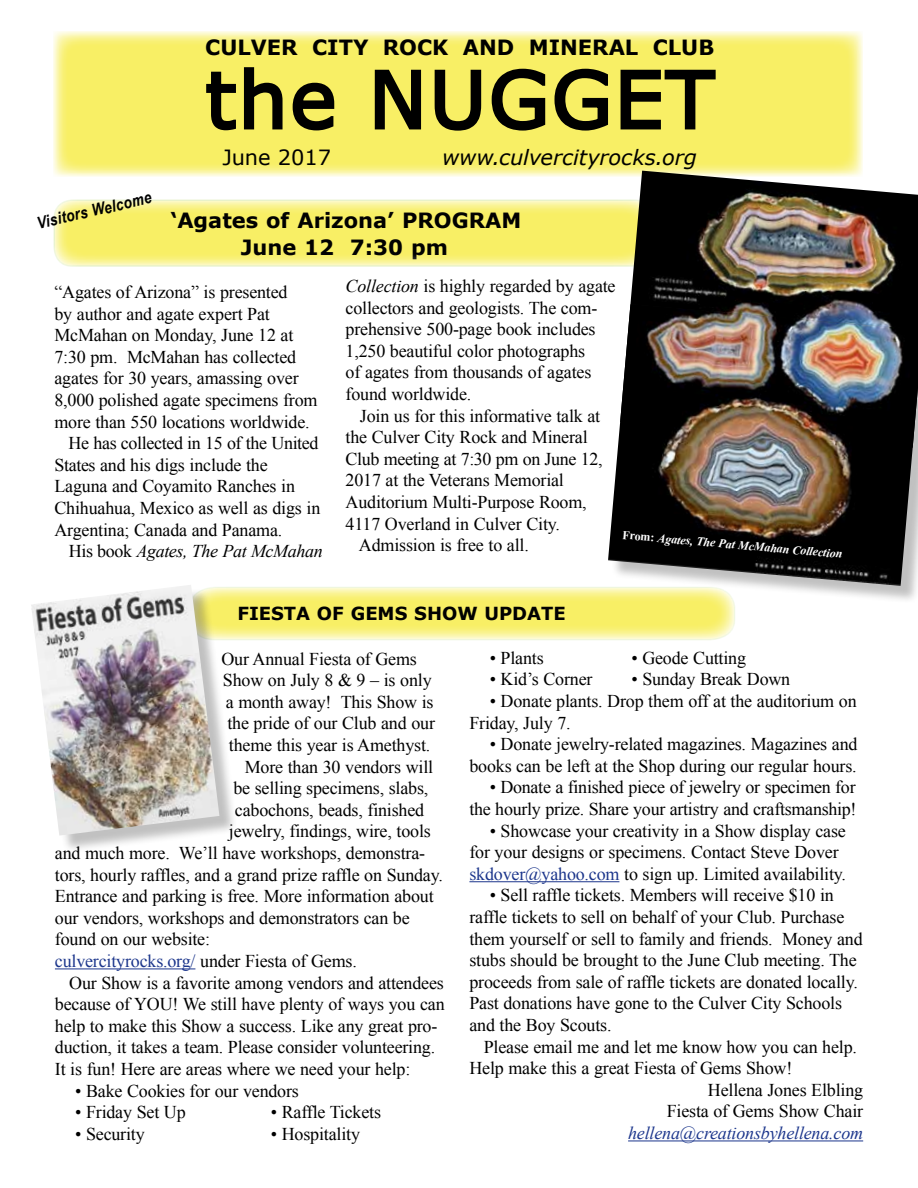
<style>
.page{position:relative;width:918px;height:1188px;background:#fff}
.page>*{position:absolute;margin:0;border:0;box-sizing:border-box;transform-origin:0 0}
.t1{font:78px "Verdana";letter-spacing:.03em;color:#000}
.t2{font:700 21px/27px "Verdana";color:#000;text-align:center}
.t3{font:italic 21px "Verdana";letter-spacing:.005em;color:#000}
.t4{font:21px "Verdana";letter-spacing:-.005em;color:#000}
.t5{font:18px/21.6px "Times New Roman";letter-spacing:-.01em;color:#000}
.t6{font:18px "Times New Roman";letter-spacing:-.01em;color:#1c368c}
.t7{font:italic 18px "Times New Roman";letter-spacing:-.01em;color:#1c368c}
.t8{font:italic 18px "Times New Roman";letter-spacing:-.02em;color:#000}
.t9{font:700 18px "Verdana";color:#000}
.t10{font:italic 700 16.5px "Arial Narrow";color:#000}
.t11{font:italic 700 12.15px "Times New Roman";color:#fff}
.s1{font-style:normal}
.s2{font-style:italic}
.s3{color:#1c368c}
.s4{color:#000}
</style>
<div class="page">
<div style="left:52px;top:30px;width:813px;height:147px;background:#fff;opacity:.75"></div>
<svg style="left:205px;top:66px;width:79px;height:66px"></svg>
<svg style="left:291px;top:81px;width:45px;height:51px"></svg>
<svg style="left:373px;top:65px;width:50px;height:66px"></svg>
<svg style="left:433px;top:68px;width:50px;height:65px"></svg>
<svg style="left:490px;top:67px;width:57px;height:65px"></svg>
<svg style="left:553px;top:67px;width:57px;height:65px"></svg>
<svg style="left:619px;top:68px;width:98px;height:63px"></svg>
<svg style="left:54px;top:200px;width:599px;height:66px;fill:#f8ef65"></svg>
<div style="left:53px;top:199px;width:600px;height:68px;border:2px solid #a9d043;border-radius:18px"></div>
<img style="left:620px;top:171px;width:298px;height:133px">
<div style="left:611px;top:307px;width:307px;height:297px;background:#000;opacity:.25"></div>
<img style="left:608px;top:304px;width:310px;height:282px">
<svg style="left:219px;top:586px;width:517px;height:54px"></svg>
<hr style="left:469px;top:881px;width:150px;height:1px;background:#1c368c">
<hr style="left:628px;top:1141px;width:235px;height:1px;background:#1c368c">
<hr style="left:55px;top:968px;width:140px;height:1px;background:#1c368c">
<div style="left:34px;top:588px;width:204px;height:266px;background:#000;opacity:.25"></div>
<img style="left:31px;top:585px;width:188px;height:251px">
<p class="t10" style="left:35px;top:214px;width:119px;rotate:-13deg">Visitors Welcome</p>
<p class="t2" style="left:205px;top:34px;width:511px">CULVER CITY ROCK AND MINERAL CLUB</p>
<h1 class="t1" style="left:205px;top:50px;width:510px">the NUGGET</h1>
<p class="t4" style="left:223px;top:144px;width:110px">June 2017</p>
<p class="t3" style="left:442px;top:144px;width:256px">www.culvercityrocks.org</p>
<p class="t2" style="left:170px;top:206px;width:353px">‘Agates of Arizona’ PROGRAM<br>June 12 7:30 pm</p>
<p class="t5" style="left:54px;top:281px;width:235px">“Agates of Arizona” is presented</p>
<p class="t5" style="left:54px;top:302px;width:217px">by author and agate expert Pat</p>
<p class="t5" style="left:54px;top:324px;width:241px">McMahan on Monday, June 12 at</p>
<p class="t5" style="left:54px;top:346px;width:243px">7:30 pm. McMahan has collected</p>
<p class="t5" style="left:54px;top:367px;width:246px">agates for 30 years, amassing over</p>
<p class="t5" style="left:54px;top:389px;width:265px">8,000 polished agate specimens from</p>
<p class="t5" style="left:54px;top:410px;width:257px">more than 550 locations worldwide.</p>
<p class="t5" style="left:69px;top:432px;width:252px">He has collected in 15 of the United</p>
<p class="t5" style="left:54px;top:454px;width:215px">States and his digs include the</p>
<p class="t5" style="left:54px;top:475px;width:242px">Laguna and Coyamito Ranches in</p>
<p class="t5" style="left:54px;top:497px;width:267px">Chihuahua, Mexico as well as digs in</p>
<p class="t5" style="left:54px;top:518px;width:229px">Argentina; Canada and Panama.</p>
<p class="t8" style="left:69px;top:539px;width:256px"><span class="s1">His book</span> Agates, The Pat McMahan</p>
<p class="t5" style="left:346px;top:275px;width:272px"><span class="s2">Collection</span> is highly regarded by agate collectors and geologists. The com&shy;prehensive 500-page book includes 1,250 beautiful color photographs<br>of agates from thousands of agates found worldwide.</p>
<p class="t5" style="left:360px;top:404px;width:242px">Join us for this informative talk at</p>
<p class="t5" style="left:346px;top:426px;width:244px">the Culver City Rock and Mineral</p>
<p class="t5" style="left:346px;top:448px;width:258px">Club meeting at 7:30 pm on June 12,</p>
<p class="t5" style="left:346px;top:469px;width:220px">2017 at the Veterans Memorial</p>
<p class="t5" style="left:346px;top:491px;width:243px">Auditorium Multi-Purpose Room,</p>
<p class="t5" style="left:346px;top:512px;width:216px">4117 Overland in Culver City.</p>
<p class="t5" style="left:359px;top:534px;width:171px">Admission is free to all.</p>
<p class="t11" style="left:623px;top:526px;width:222px;rotate:5deg"><span class="s1">From:</span> Agates, The Pat McMahan Collection</p>
<p class="t9" style="left:237px;top:602px;width:330px">FIESTA OF GEMS SHOW UPDATE</p>
<p class="t5" style="left:490px;top:647px;width:55px">• Plants</p>
<p class="t5" style="left:631px;top:647px;width:116px">• Geode Cutting</p>
<p class="t5" style="left:490px;top:668px;width:104px">• Kid’s Corner</p>
<p class="t5" style="left:631px;top:668px;width:160px">• Sunday Break Down</p>
<p class="t5" style="left:469px;top:690px;width:389px;text-indent:20px">• Donate plants. Drop them off at the auditorium on<br>Friday, July 7.</p>
<p class="t5" style="left:469px;top:733px;width:390px;text-align:right">• Donate jewelry-related magazines. Magazines and books can be left at the Shop during our regular hours.</p>
<p class="t5" style="left:469px;top:776px;width:389px;text-align:right">• Donate a finished piece of jewelry or specimen for the hourly prize. Share your artistry and craftsmanship!</p>
<p class="t5" style="left:469px;top:819px;width:378px;text-indent:20px">• Showcase your creativity in a Show display case for your designs or specimens. Contact Steve Dover <span class="s3">skdover@yahoo.com</span> to sign up. Limited availability.</p>
<p class="t5" style="left:469px;top:884px;width:395px;text-indent:20px">• Sell raffle tickets. Members will receive $10 in raffle tickets to sell on behalf of your Club. Purchase them yourself or sell to family and friends. Money and stubs should be brought to the June Club meeting. The proceeds from sale of raffle tickets are donated locally.<br>Past donations have gone to the Culver City Schools and the Boy Scouts.</p>
<p class="t5" style="left:484px;top:1035px;width:375px">Please email me and let me know how you can help.</p>
<p class="t5" style="left:469px;top:1057px;width:324px">Help make this a great Fiesta of Gems Show!</p>
<p class="t5" style="left:708px;top:1079px;width:157px">Hellena Jones Elbling</p>
<p class="t5" style="left:667px;top:1100px;width:198px">Fiesta of Gems Show Chair</p>
<p class="t7" style="left:628px;top:1121px;width:237px">hellena@creationsbyhellena.com</p>
<p class="t5" style="left:221px;top:647px;width:197px">Our Annual Fiesta of Gems</p>
<p class="t5" style="left:223px;top:669px;width:210px">Show on July 8 &amp; 9 – is only</p>
<p class="t5" style="left:226px;top:691px;width:209px">a month away! This Show is</p>
<p class="t5" style="left:227px;top:712px;width:209px">the pride of our Club and our</p>
<p class="t5" style="left:229px;top:734px;width:203px">theme this year is Amethyst.</p>
<p class="t5" style="left:245px;top:755px;width:190px">More than 30 vendors will</p>
<p class="t5" style="left:233px;top:777px;width:196px">be selling specimens, slabs,</p>
<p class="t5" style="left:235px;top:799px;width:191px">cabochons, beads, finished</p>
<p class="t5" style="left:229px;top:820px;width:203px">jewelry, findings, wire, tools</p>
<p class="t5" style="left:55px;top:842px;width:372px">and much more. We’ll have workshops, demonstra-</p>
<p class="t5" style="left:55px;top:863px;width:390px">tors, hourly raffles, and a grand prize raffle on Sunday.</p>
<p class="t5" style="left:55px;top:885px;width:380px">Entrance and parking is free. More information about</p>
<p class="t5" style="left:55px;top:907px;width:356px">our vendors, workshops and demonstrators can be</p>
<p class="t5" style="left:55px;top:928px;width:157px">found on our website:</p>
<p class="t6" style="left:55px;top:949px;width:304px">culvercityrocks.org/ <span class="s4">under Fiesta of Gems.</span></p>
<p class="t5" style="left:69px;top:971px;width:376px">Our Show is a favorite among vendors and attendees</p>
<p class="t5" style="left:55px;top:993px;width:391px">because of YOU! We still have plenty of ways you can</p>
<p class="t5" style="left:55px;top:1015px;width:384px">help to make this Show a success. Like any great pro-</p>
<p class="t5" style="left:55px;top:1036px;width:382px">duction, it takes a team. Please consider volunteering.</p>
<p class="t5" style="left:55px;top:1058px;width:357px">It is fun! Here are areas where we need your help:</p>
<p class="t5" style="left:75px;top:1079px;width:225px">• Bake Cookies for our vendors</p>
<p class="t5" style="left:75px;top:1101px;width:112px">• Friday Set Up</p>
<p class="t5" style="left:271px;top:1101px;width:112px">• Raffle Tickets</p>
<p class="t5" style="left:75px;top:1123px;width:71px">• Security</p>
<p class="t5" style="left:271px;top:1123px;width:91px">• Hospitality</p>
</div>
